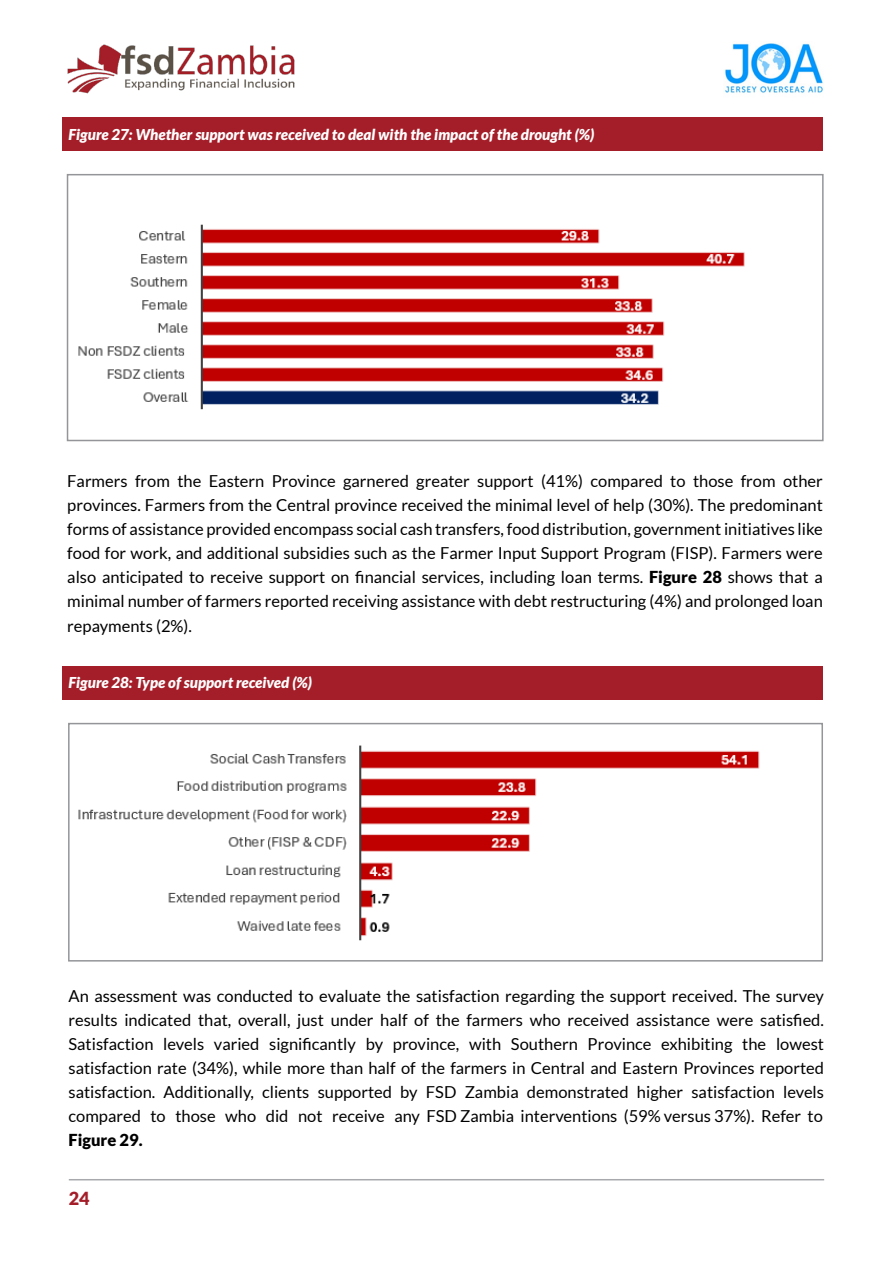
<style>
.page{position:relative;width:893px;height:1263px;background:#fff}
.page>*{position:absolute;margin:0;border:0;box-sizing:border-box;transform-origin:0 0}
.t1{font:900 18px "Lato";color:#a41e29}
.t2{font:16.5px/24px "Lato";color:#000;text-align:justify}
.t3{font:900 16.5px "Lato";color:#000}
.t4{font:italic 900 15px "Lato";color:#fff}
.s1{font-weight:900}
</style>
<div class="page">
<div style="left:62px;top:666px;width:760px;height:33px;background:#a41e29"></div>
<div style="left:62px;top:118px;width:760px;height:33px;background:#a41e29"></div>
<hr style="left:69px;top:1179px;width:755px;height:1px;background:#a7a9ac">
<img style="left:67px;top:44px;width:228px;height:50px">
<img style="left:725px;top:43px;width:98px;height:50px">
<img style="left:78px;top:224px;width:667px;height:186px">
<img style="left:78px;top:745px;width:682px;height:196px">
<div style="left:67px;top:174px;width:757px;height:267px;border:2px solid #939598"></div>
<div style="left:68px;top:723px;width:755px;height:238px;border:2px solid #939598"></div>
<p class="t4" style="left:69px;top:125px;width:527px">Figure 27: Whether support was received to deal with the impact of the drought (%)</p>
<p class="t2" style="left:67px;top:469px;width:757px">Farmers from the Eastern Province garnered greater support (41%) compared to those from other provinces. Farmers from the Central province received the minimal level of help (30%). The predominant forms of assistance provided encompass social cash transfers, food distribution, government initiatives like food for work, and additional subsidies such as the Farmer Input Support Program (FISP). Farmers were also anticipated to receive support on financial services, including loan terms. <span class="s1">Figure 28</span> shows that a minimal number of farmers reported receiving assistance with debt restructuring (4%) and prolonged loan repayments (2%).</p>
<p class="t4" style="left:69px;top:674px;width:245px">Figure 28: Type of support received (%)</p>
<p class="t2" style="left:69px;top:984px;width:757px">An assessment was conducted to evaluate the satisfaction regarding the support received. The survey results indicated that, overall, just under half of the farmers who received assistance were satisfied.<br>Satisfaction levels varied significantly by province, with Southern Province exhibiting the lowest satisfaction rate (34%), while more than half of the farmers in Central and Eastern Provinces reported satisfaction. Additionally, clients supported by FSD Zambia demonstrated higher satisfaction levels compared to those who did not receive any FSD Zambia interventions (59% versus 37%). Refer to</p>
<p class="t3" style="left:69px;top:1130px;width:76px">Figure 29.</p>
<p class="t1" style="left:69px;top:1188px;width:22px">24</p>
</div>
